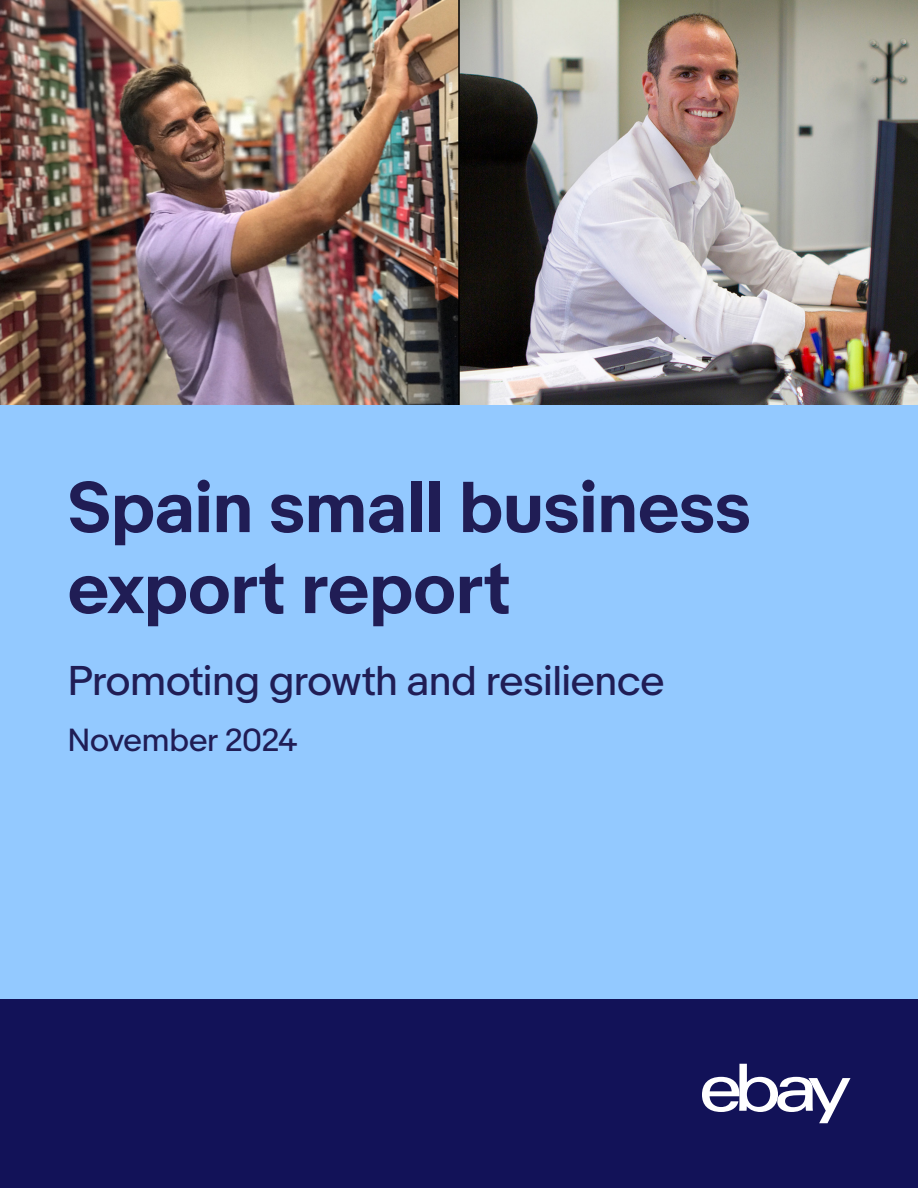
<style>
.page{position:relative;width:918px;height:1188px;background:#fff}
.page>*{position:absolute;margin:0;border:0;box-sizing:border-box;transform-origin:0 0}
.t1{font:700 67.5px/81px "Market Sans";letter-spacing:-.01em;color:#201d55}
.t2{font:39px "Market Sans";letter-spacing:-.01em;color:#201d55}
.t3{font:30px "Market Sans";letter-spacing:-.01em;color:#201d55}
</style>
<div class="page">
<div style="left:0;top:236px;width:918px;height:952px;background:#93c9ff"></div>
<img style="left:460px;top:0;width:458px;height:405px">
<img style="left:0;top:0;width:458px;height:405px">
<div style="left:0;top:999px;width:918px;height:189px;background:#121258"></div>
<svg style="left:702px;top:1064px;width:148px;height:59px;background:#5d5d8d"></svg>
<hr style="left:458px;top:0;width:2px;height:405px;background:#000">
<p class="t1" style="left:68px;top:470px;width:685px">Spain small business export report</p>
<p class="t2" style="left:68px;top:658px;width:598px">Promoting growth and resilience</p>
<p class="t3" style="left:68px;top:722px;width:231px">November 2024</p>
</div>
